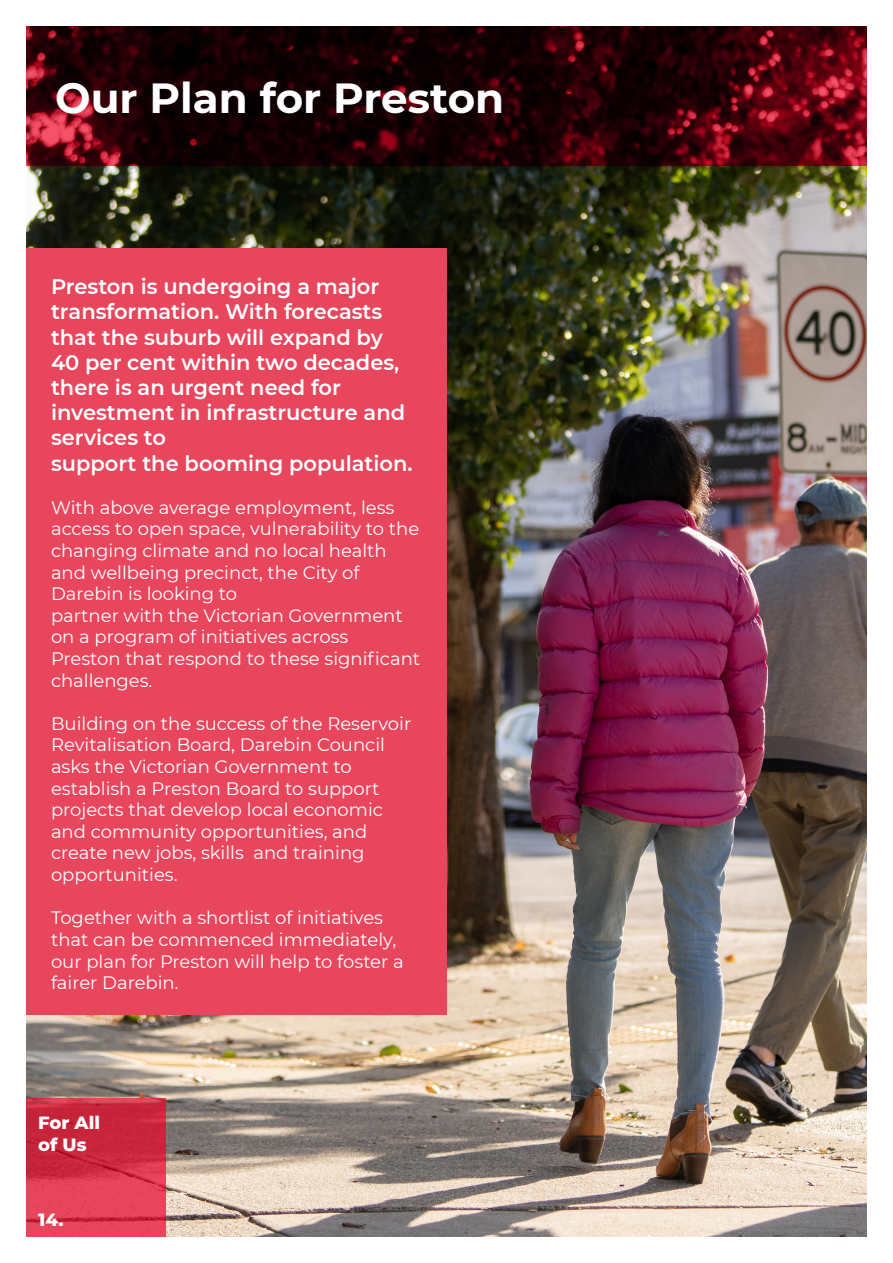
<style>
.page{position:relative;width:893px;height:1263px;background:#fff}
.page>*{position:absolute;margin:0;border:0;box-sizing:border-box;transform-origin:0 0}
.Page_Header{font:700 42px "Montserrat";color:#fff}
.Basic_Larger{font:600 21px/25.2px "Montserrat";color:#fff}
.t1{font:18px/21.6px "Montserrat";color:#fff}
.t2{font:800 18px/21.6px "Montserrat";color:#fff}
</style>
<div class="page">
<img style="left:26px;top:166px;width:841px;height:1071px">
<svg style="left:26px;top:26px;width:841px;height:140px;background:#2e0209"></svg>
<svg style="left:26px;top:1098px;width:139px;height:139px;background:#d4334a"></svg>
<div style="left:26px;top:248px;width:420px;height:766px;background:#e7465d"></div>
<p class="Page_Header" style="left:55px;top:67px;width:450px">Our Plan for Preston</p>
<p class="Basic_Larger" style="left:51px;top:273px;width:363px">Preston is undergoing a major transformation. With forecasts that the suburb will expand by<br>40 per cent within two decades, there is an urgent need for investment in infrastructure and services to<br>support the booming population.</p>
<p class="t1" style="left:51px;top:496px;width:371px">With above average employment, less access to open space, vulnerability to the changing climate and no local health and wellbeing precinct, the City of Darebin is looking to<br>partner with the Victorian Government on a program of initiatives across Preston that respond to these significant challenges.</p>
<p class="t1" style="left:51px;top:712px;width:362px">Building on the success of the Reservoir Revitalisation Board, Darebin Council asks the Victorian Government to establish a Preston Board to support projects that develop local economic and community opportunities, and create new jobs, skills and training opportunities.</p>
<p class="t1" style="left:51px;top:906px;width:354px">Together with a shortlist of initiatives that can be commenced immediately, our plan for Preston will help to foster a fairer Darebin.</p>
<p class="t2" style="left:38px;top:1111px;width:63px">For All of Us</p>
<p class="t2" style="left:38px;top:1208px;width:27px">14.</p>
</div>
